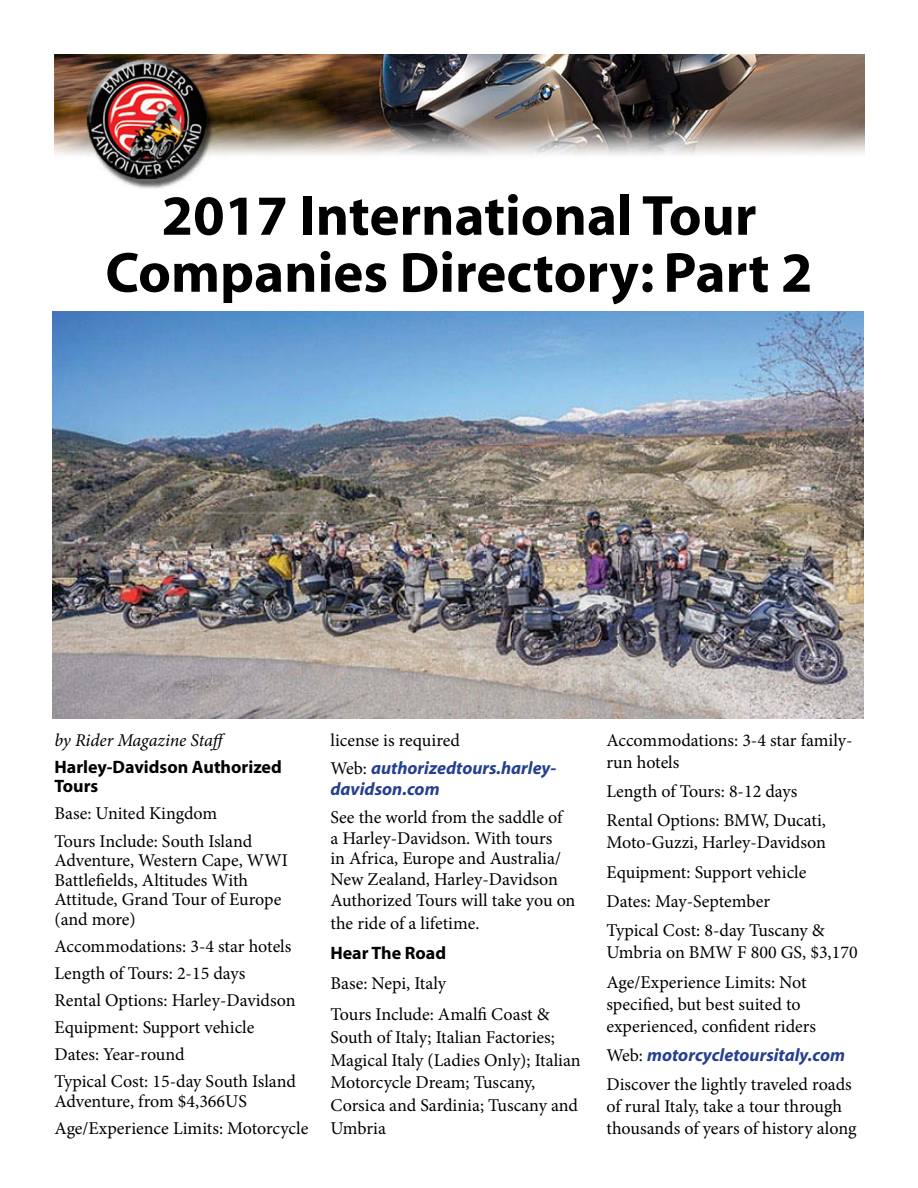
<style>
.page{position:relative;width:918px;height:1188px;background:#fff}
.page>*{position:absolute;margin:0;border:0;box-sizing:border-box;transform-origin:0 0}
.Headline{font:700 57px "Myriad";color:#000}
.body_copy{font:18px/21.9px "Minion Pro";color:#000}
.body_copy-2{font:italic 700 18px/20.7px "Myriad";color:#25408f}
.subhead_embedded{font:700 18px/19.6px "Myriad Pro";color:#000}
.bylines{font:italic 18px "Minion Pro";letter-spacing:-.01em;color:#000}
.s1{font-family:"Minion Pro";font-weight:400;font-style:normal;color:#000}
</style>
<div class="page">
<img style="left:55px;top:54px;width:810px;height:135px">
<img style="left:53px;top:311px;width:811px;height:408px">
<p class="Headline" style="left:161px;top:186px;width:597px">2017 International Tour</p>
<p class="Headline" style="left:105px;top:243px;width:709px">Companies Directory: Part 2</p>
<p class="bylines" style="left:54px;top:728px;width:175px">by Rider Magazine Staff</p>
<p class="subhead_embedded" style="left:54px;top:756px;width:229px">Harley-Davidson Authorized<br>Tours</p>
<p class="body_copy" style="left:54px;top:803px;width:164px">Base: United Kingdom</p>
<p class="body_copy" style="left:54px;top:831px;width:235px;line-height:19.6px">Tours Include: South Island<br>Adventure, Western Cape, WWI<br>Battlefields, Altitudes With<br>Attitude, Grand Tour of Europe (and more)</p>
<p class="body_copy" style="left:54px;top:935px;width:238px">Accommodations: 3-4 star hotels</p>
<p class="body_copy" style="left:54px;top:962px;width:192px">Length of Tours: 2-15 days</p>
<p class="body_copy" style="left:54px;top:990px;width:243px">Rental Options: Harley-Davidson</p>
<p class="body_copy" style="left:54px;top:1017px;width:201px">Equipment: Support vehicle</p>
<p class="body_copy" style="left:54px;top:1044px;width:132px">Dates: Year-round</p>
<p class="body_copy" style="left:54px;top:1072px;width:243px;line-height:19.6px">Typical Cost: 15-day South Island<br>Adventure, from $4,366US</p>
<p class="body_copy" style="left:54px;top:1117px;width:255px">Age/Experience Limits: Motorcycle</p>
<p class="body_copy" style="left:330px;top:729px;width:131px">license is required</p>
<p class="body_copy-2" style="left:330px;top:758px;width:227px"><span class="s1">Web:</span> authorizedtours.harley&shy;davidson.com</p>
<p class="body_copy" style="left:330px;top:807px;width:247px;line-height:20.7px">See the world from the saddle of<br>a Harley-Davidson. With tours<br>in Africa, Europe and Australia/<br>New Zealand, Harley-Davidson<br>Authorized Tours will take you on</p>
<p class="body_copy" style="left:330px;top:912px;width:151px">the ride of a lifetime.</p>
<p class="subhead_embedded" style="left:330px;top:943px;width:117px">Hear The Road</p>
<p class="body_copy" style="left:330px;top:973px;width:117px">Base: Nepi, Italy</p>
<p class="body_copy" style="left:330px;top:1003px;width:252px;line-height:22.8px">Tours Include: Amalfi Coast &amp;<br>South of Italy; Italian Factories;<br>Magical Italy (Ladies Only); Italian<br>Motorcycle Dream; Tuscany,<br>Corsica and Sardinia; Tuscany and<br>Umbria</p>
<p class="body_copy" style="left:606px;top:729px;width:248px">Accommodations: 3-4 star family&shy;run hotels</p>
<p class="body_copy" style="left:606px;top:780px;width:192px">Length of Tours: 8-12 days</p>
<p class="body_copy" style="left:606px;top:810px;width:221px">Rental Options: BMW, Ducati,<br>Moto-Guzzi, Harley-Davidson</p>
<p class="body_copy" style="left:606px;top:861px;width:201px">Equipment: Support vehicle</p>
<p class="body_copy" style="left:606px;top:890px;width:165px">Dates: May-September</p>
<p class="body_copy" style="left:606px;top:920px;width:253px">Typical Cost: 8-day Tuscany &amp;<br>Umbria on BMW F 800 GS, $3,170</p>
<p class="body_copy" style="left:606px;top:971px;width:211px">Age/Experience Limits: Not specified, but best suited to experienced, confident riders</p>
<p class="body_copy-2" style="left:606px;top:1045px;width:240px"><span class="s1">Web:</span> motorcycletoursitaly.com</p>
<p class="body_copy" style="left:606px;top:1074px;width:252px">Discover the lightly traveled roads of rural Italy, take a tour through thousands of years of history along</p>
</div>
